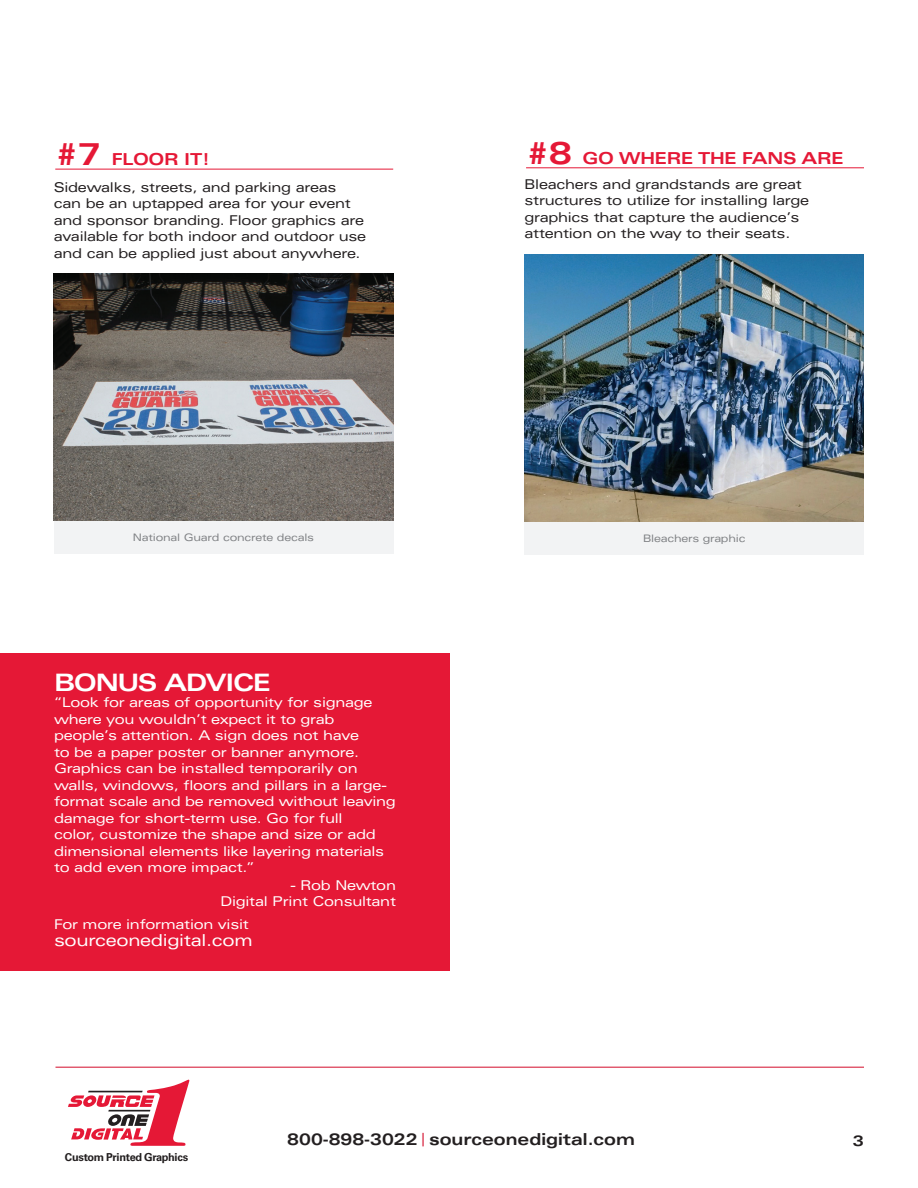
<style>
.page{position:relative;width:918px;height:1188px;background:#fff}
.page>*{position:absolute;margin:0;border:0;box-sizing:border-box;transform-origin:0 0}
.Red_Page_Headers{font:700 expanded 24px "Univers";letter-spacing:-.05em;color:#fff}
.t1{font:700 expanded 16.5px "Univers";color:#231f20}
.Sub_Head{font:700 expanded 16.5px "Univers";letter-spacing:-.02em;color:#e51836}
.Body_Copy{font:expanded 16.5px "Univers";letter-spacing:-.02em;color:#fff}
.t2{font:700 expanded 15px "Univers";color:#231f20}
.Body_Copy-2{font:expanded 13.5px/16.5px "Univers";letter-spacing:-.02em;color:#fff}
.Body_Copy-3{font:expanded 13.5px/16.5px "Univers";letter-spacing:-.02em;color:#231f20}
.t3{font:700 10.95px "Univers";letter-spacing:-.02em;color:#231f20}
.Body_Copy-4{font:expanded 10.35px "Univers";letter-spacing:-.02em;color:#808285}
.s1{font-size:31.5px}
.s2{font-weight:400;font-stretch:normal;font-size:13.5px;color:#d30d2b}
</style>
<div class="page">
<hr style="left:56px;top:1067px;width:808px;height:1px;background:#d30d2b">
<svg style="left:68px;top:1079px;width:122px;height:67px"></svg>
<hr style="left:55px;top:169px;width:338px;height:1px;background:#e51836">
<div style="left:54px;top:520px;width:339px;height:34px;background:#f2f3f4"></div>
<hr style="left:526px;top:167px;width:338px;height:1px;background:#e51836">
<div style="left:525px;top:521px;width:339px;height:34px;background:#f2f3f4"></div>
<img style="left:525px;top:254px;width:339px;height:267px">
<div style="left:0;top:653px;width:450px;height:318px;background:#e51836"></div>
<img style="left:54px;top:274px;width:339px;height:246px">
<p class="Sub_Head" style="left:55px;top:150px;width:157px"><span class="s1">#7</span> FLOOR IT!</p>
<p class="Body_Copy-3" style="left:54px;top:179px;width:314px">Sidewalks, streets, and parking areas can be an uptapped area for your event and sponsor branding. Floor graphics are available for both indoor and outdoor use and can be applied just about anywhere.</p>
<p class="Body_Copy-4" style="left:133px;top:532px;width:183px">National Guard concrete decals</p>
<p class="Red_Page_Headers" style="left:54px;top:669px;width:219px">BONUS ADVICE</p>
<p class="Body_Copy-2" style="left:54px;top:694px;width:343px">“Look for areas of opportunity for signage where you wouldn’t expect it to grab people’s attention. A sign does not have<br>to be a paper poster or banner anymore.<br>Graphics can be installed temporarily on walls, windows, floors and pillars in a large&shy;format scale and be removed without leaving damage for short-term use. Go for full<br>color, customize the shape and size or add dimensional elements like layering materials to add even more impact.”</p>
<p class="Body_Copy-2" style="left:220px;top:876px;width:177px;text-align:right">- Rob Newton<br>Digital Print Consultant</p>
<p class="Body_Copy-2" style="left:54px;top:916px;width:196px">For more information visit</p>
<p class="Body_Copy" style="left:54px;top:930px;width:200px">sourceonedigital.com</p>
<p class="Sub_Head" style="left:526px;top:149px;width:319px"><span class="s1">#8</span> GO WHERE THE FANS ARE</p>
<p class="Body_Copy-3" style="left:525px;top:176px;width:286px">Bleachers and grandstands are great structures to utilize for installing large graphics that capture the audience’s attention on the way to their seats.</p>
<p class="Body_Copy-4" style="left:643px;top:532px;width:104px">Bleachers graphic</p>
<p class="t3" style="left:65px;top:1151px;width:125px">Custom Printed Graphics</p>
<p class="t1" style="left:287px;top:1130px;width:349px">800-898-3022 <span class="s2">|</span> sourceonedigital.com</p>
<p class="t2" style="left:853px;top:1132px;width:13px">3</p>
</div>
